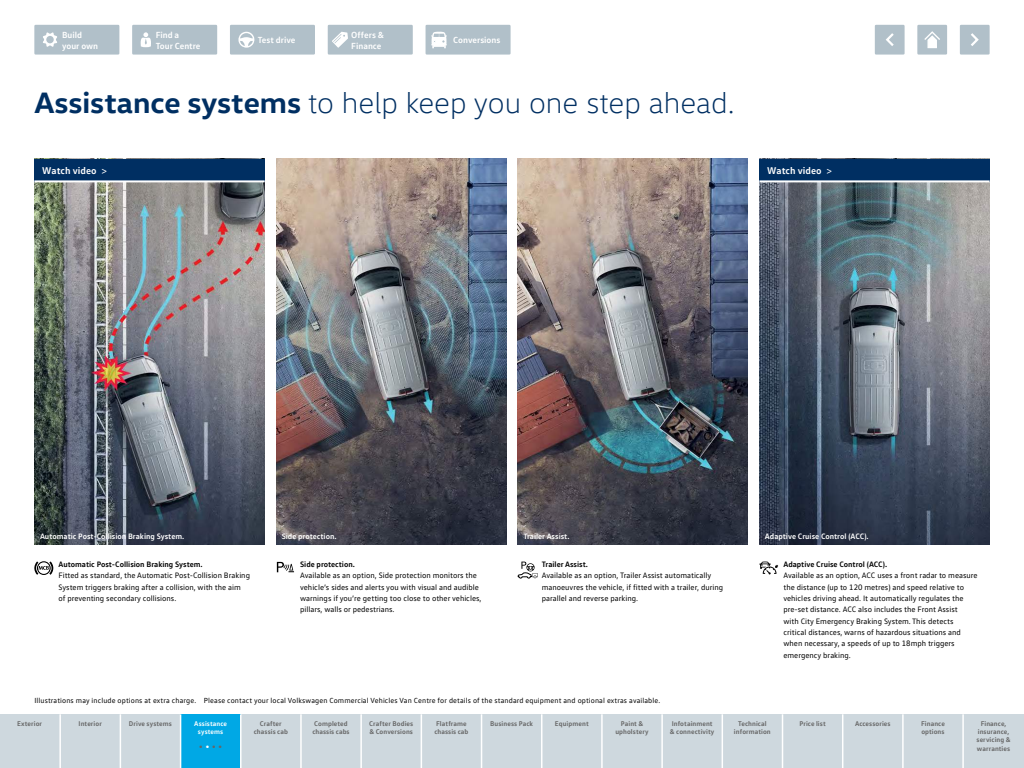
<style>
.page{position:relative;width:1024px;height:768px;background:#fff}
.page>*{position:absolute;margin:0;border:0;box-sizing:border-box;transform-origin:0 0}
.t1{font:300 30px "VW Head";color:#002f62}
.t2{font:700 11px "VW Text";color:#666}
.t3{font:700 10px "VW Text";color:#fff}
.t4{font:700 9px/10.8px "VW Text";color:#fff}
.t5{font:8px/11.3px "VW Text";color:#000}
.t6{font:700 8px "VW Text";color:#fff}
.t7{font:700 8px "VW Text";color:#000}
.t8{font:7.5px "VW Text";letter-spacing:.015em;color:#000}
.t9{font:700 7px/8.4px "VW Text";letter-spacing:.01em;color:#666}
.t10{font:700 7px/8.4px "VW Text";letter-spacing:.01em;color:#fff;text-align:center}
.s1{font-weight:700}
.s2{font-weight:400}
.s3{color:#fff}
</style>
<div class="page">
<div style="left:0;top:714px;width:1024px;height:54px;background:#ced8de"></div>
<img style="left:276px;top:159px;width:230px;height:385px">
<img style="left:518px;top:159px;width:230px;height:385px">
<svg style="left:277px;top:562px;width:17px;height:10px"></svg>
<svg style="left:518px;top:562px;width:20px;height:16px"></svg>
<svg style="left:34px;top:561px;width:19px;height:14px"></svg>
<svg style="left:759px;top:562px;width:19px;height:12px"></svg>
<img style="left:34px;top:182px;width:231px;height:362px">
<div style="left:34px;top:159px;width:231px;height:22px;background:#002f62"></div>
<hr style="left:34px;top:180px;width:231px;height:2px;background:#fff">
<img style="left:759px;top:182px;width:231px;height:362px">
<div style="left:759px;top:159px;width:231px;height:22px;background:#002f62"></div>
<hr style="left:759px;top:180px;width:231px;height:2px;background:#fff">
<div style="left:181px;top:714px;width:60px;height:54px;background:#00a8e5"></div>
<hr style="left:59px;top:714px;width:2px;height:54px;background:#fff">
<hr style="left:120px;top:714px;width:1px;height:54px;background:#fff">
<hr style="left:180px;top:714px;width:1px;height:54px;background:#fff">
<hr style="left:240px;top:714px;width:2px;height:54px;background:#fff">
<hr style="left:300px;top:714px;width:2px;height:54px;background:#fff">
<hr style="left:360px;top:714px;width:2px;height:54px;background:#fff">
<hr style="left:421px;top:714px;width:1px;height:54px;background:#fff">
<hr style="left:481px;top:714px;width:1px;height:54px;background:#fff">
<hr style="left:541px;top:714px;width:1px;height:54px;background:#fff">
<hr style="left:601px;top:714px;width:2px;height:54px;background:#fff">
<hr style="left:661px;top:714px;width:2px;height:54px;background:#fff">
<hr style="left:722px;top:714px;width:1px;height:54px;background:#fff">
<hr style="left:782px;top:714px;width:1px;height:54px;background:#fff">
<hr style="left:842px;top:714px;width:1px;height:54px;background:#fff">
<hr style="left:902px;top:714px;width:2px;height:54px;background:#fff">
<hr style="left:962px;top:714px;width:2px;height:54px;background:#fff">
<div style="left:35px;top:26px;width:83px;height:27px;background:#b1c0c9"></div>
<div style="left:34px;top:25px;width:85px;height:30px;border:2px solid #b1c0c9"></div>
<svg style="left:43px;top:32px;width:14px;height:15px"></svg>
<div style="left:960px;top:25px;width:30px;height:30px;background:#b1c0c9;border:2px solid #b1c0c9"></div>
<svg style="left:971px;top:33px;width:8px;height:13px"></svg>
<div style="left:917px;top:25px;width:30px;height:30px;background:#b1c0c9;border:2px solid #b1c0c9"></div>
<svg style="left:924px;top:31px;width:16px;height:18px"></svg>
<div style="left:875px;top:25px;width:30px;height:30px;background:#b1c0c9;border:2px solid #b1c0c9"></div>
<svg style="left:886px;top:33px;width:8px;height:13px"></svg>
<div style="left:133px;top:26px;width:83px;height:27px;background:#b1c0c9"></div>
<div style="left:132px;top:25px;width:85px;height:30px;border:2px solid #b1c0c9"></div>
<svg style="left:141px;top:32px;width:10px;height:15px"></svg>
<div style="left:231px;top:26px;width:83px;height:27px;background:#b1c0c9"></div>
<div style="left:230px;top:25px;width:85px;height:30px;border:2px solid #b1c0c9"></div>
<svg style="left:238px;top:32px;width:16px;height:16px"></svg>
<div style="left:329px;top:26px;width:83px;height:27px;background:#b1c0c9"></div>
<div style="left:328px;top:25px;width:85px;height:30px;border:2px solid #b1c0c9"></div>
<svg style="left:332px;top:32px;width:16px;height:16px"></svg>
<div style="left:427px;top:26px;width:82px;height:27px;background:#b1c0c9"></div>
<div style="left:426px;top:25px;width:85px;height:30px;border:2px solid #b1c0c9"></div>
<svg style="left:431px;top:32px;width:16px;height:16px"></svg>
<p class="t4" style="left:62px;top:29px;width:38px">Build your own</p>
<p class="t4" style="left:156px;top:29px;width:46px">Find a<br>Tour Centre</p>
<p class="t4" style="left:258px;top:34px;width:39px">Test drive</p>
<p class="t4" style="left:351px;top:29px;width:34px">Offers &amp;<br>Finance</p>
<p class="t4" style="left:453px;top:34px;width:49px">Conversions</p>
<h1 class="t1" style="left:34px;top:85px;width:702px"><span class="s1">Assistance systems</span> to help keep you one step ahead.</h1>
<p class="t3" style="left:42px;top:164px;width:66px">Watch video <span class="s2">&gt;</span></p>
<p class="t3" style="left:767px;top:164px;width:66px">Watch video <span class="s2">&gt;</span></p>
<p class="t6" style="left:40px;top:531px;width:146px">Automatic Post-Collision Braking System.</p>
<p class="t7" style="left:58px;top:559px;width:146px">Automatic Post-Collision Braking System.</p>
<p class="t5" style="left:58px;top:570px;width:193px">Fitted as standard, the Automatic Post-Collision Braking<br>System triggers braking after a collision, with the aim<br>of preventing secondary collisions.</p>
<p class="t6" style="left:282px;top:531px;width:56px">Side protection.</p>
<p class="t6" style="left:523px;top:531px;width:48px">Trailer Assist.</p>
<p class="t7" style="left:300px;top:559px;width:56px">Side protection.</p>
<p class="t5" style="left:300px;top:570px;width:183px">Available as an option, Side protection monitors the vehicle’s sides and alerts you with visual and audible warnings if you’re getting too close to other vehicles, pillars, walls or pedestrians.</p>
<p class="t7" style="left:542px;top:559px;width:48px">Trailer Assist.</p>
<p class="t5" style="left:542px;top:570px;width:183px">Available as an option, Trailer Assist automatically manoeuvres the vehicle, if fitted with a trailer, during parallel and reverse parking.</p>
<p class="t8" style="left:34px;top:696px;width:627px">Illustrations may include options at extra charge. Please contact your local Volkswagen Commercial Vehicles Van Centre for details of the standard equipment and optional extras available.</p>
<p class="t6" style="left:765px;top:531px;width:105px">Adaptive Cruise Control (ACC).</p>
<p class="t7" style="left:783px;top:559px;width:105px">Adaptive Cruise Control (ACC).</p>
<p class="t5" style="left:783px;top:570px;width:196px">Available as an option, ACC uses a front radar to measure the distance (up to 120 metres) and speed relative to vehicles driving ahead. It automatically regulates the pre-set distance. ACC also includes the Front Assist<br>with City Emergency Braking System. This detects critical distances, warns of hazardous situations and when necessary, a speeds of up to 18mph triggers emergency braking.</p>
<p class="t9" style="left:17px;top:719px;width:26px">Exterior</p>
<p class="t9" style="left:79px;top:719px;width:25px">Interior</p>
<p class="t9" style="left:129px;top:719px;width:44px">Drive systems</p>
<p class="t10" style="left:194px;top:719px;width:34px">Assistance systems</p>
<h2 class="t2" style="left:199px;top:739px;width:25px">• <span class="s3">•</span> • •</h2>
<p class="t9" style="left:254px;top:719px;width:36px;text-align:center">Crafter chassis cab</p>
<p class="t9" style="left:312px;top:719px;width:39px">Completed chassis cabs</p>
<p class="t9" style="left:369px;top:719px;width:46px">Crafter Bodies &amp; Conversions</p>
<p class="t9" style="left:434px;top:719px;width:36px">Flatframe chassis cab</p>
<p class="t9" style="left:490px;top:719px;width:44px">Business Pack</p>
<p class="t9" style="left:555px;top:719px;width:35px">Equipment</p>
<p class="t9" style="left:615px;top:719px;width:35px;text-align:center">Paint &amp; upholstery</p>
<p class="t9" style="left:670px;top:719px;width:46px">Infotainment &amp; connectivity</p>
<p class="t9" style="left:734px;top:719px;width:38px;text-align:center">Technical information</p>
<p class="t9" style="left:800px;top:719px;width:28px">Price list</p>
<p class="t9" style="left:855px;top:719px;width:37px">Accessories</p>
<p class="t9" style="left:921px;top:719px;width:25px">Finance options</p>
<p class="t9" style="left:977px;top:719px;width:36px;text-align:center">Finance, insurance, servicing &amp; warranties</p>
</div>
